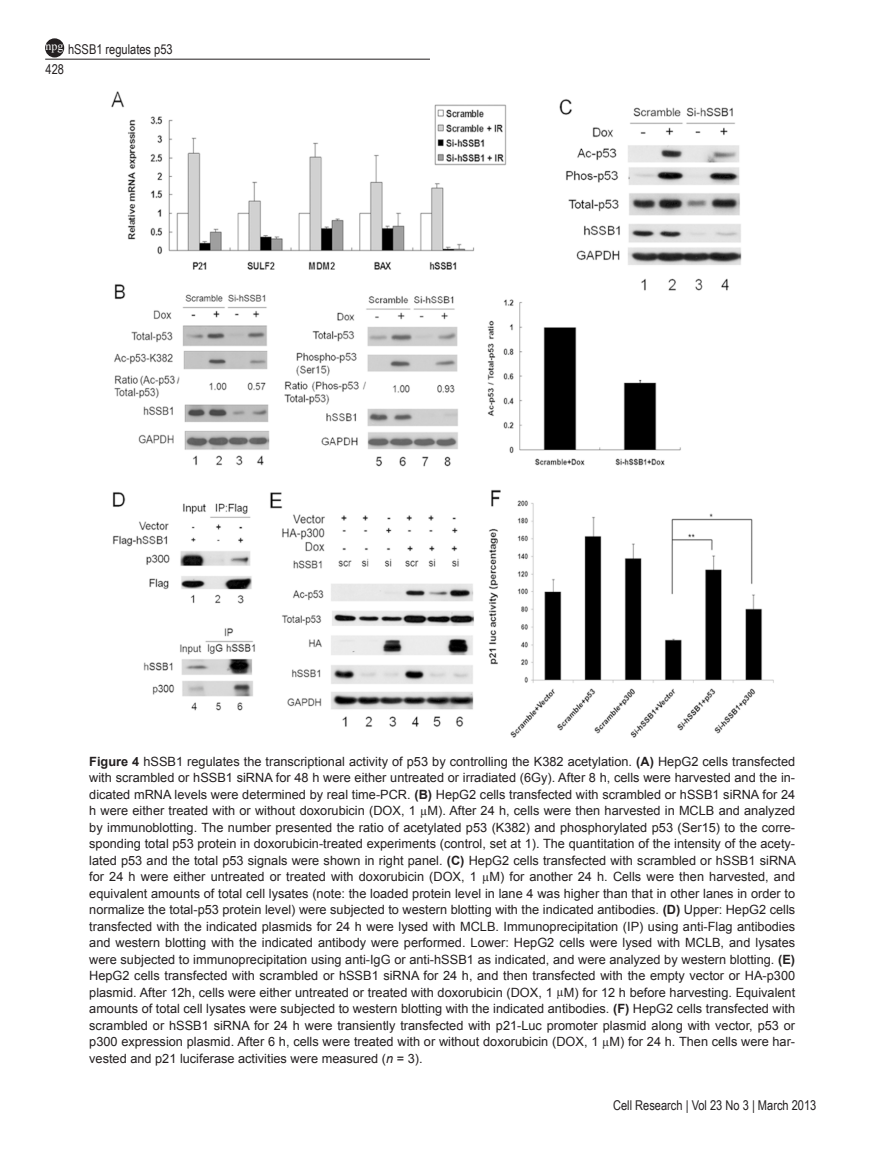
<style>
.page{position:relative;width:893px;height:1170px;background:#fff}
.page>*{position:absolute;margin:0;border:0;box-sizing:border-box;transform-origin:0 0}
.t1{font:13.5px "Arial Narrow";color:#231f20}
.t2{font:12.75px/16.5px "Arial MT2";color:#231f20;text-align:justify}
.t3{font:12px "Times New Roman";color:#fff}
.s1{font-family:"Arial";font-weight:700}
.s2{font-family:"Times New Roman"}
.s3{font-family:"Arial";font-style:italic}
</style>
<div class="page">
<hr style="left:45px;top:59px;width:385px;height:1px;background:#231f20">
<div style="left:46px;top:39px;width:17px;height:18px;background:#231f20;border-radius:50%"></div>
<div style="left:45px;top:38px;width:19px;height:19px;border:2px solid #231f20;border-radius:50%"></div>
<img style="left:111px;top:91px;width:663px;height:647px">
<p class="t1" style="left:68px;top:39px;width:106px">hSSB1 regulates p53</p>
<p class="t3" style="left:46px;top:38px;width:19px">npg</p>
<p class="t1" style="left:46px;top:59px;width:20px">428</p>
<p class="t2" style="left:89px;top:753px;width:708px"><span class="s1">Figure 4</span> hSSB1 regulates the transcriptional activity of p53 by controlling the K382 acetylation. <span class="s1">(A)</span> HepG2 cells transfected with scrambled or hSSB1 siRNA for 48 h were either untreated or irradiated (6Gy). After 8 h, cells were harvested and the in&shy;dicated mRNA levels were determined by real time-PCR. <span class="s1">(B)</span> HepG2 cells transfected with scrambled or hSSB1 siRNA for 24 h were either treated with or without doxorubicin (DOX, 1 <span class="s2">µ</span>M). After 24 h, cells were then harvested in MCLB and analyzed by immunoblotting. The number presented the ratio of acetylated p53 (K382) and phosphorylated p53 (Ser15) to the corre&shy;sponding total p53 protein in doxorubicin-treated experiments (control, set at 1). The quantitation of the intensity of the acety&shy;lated p53 and the total p53 signals were shown in right panel. <span class="s1">(C)</span> HepG2 cells transfected with scrambled or hSSB1 siRNA for 24 h were either untreated or treated with doxorubicin (DOX, 1 <span class="s2">µ</span>M) for another 24 h. Cells were then harvested, and equivalent amounts of total cell lysates (note: the loaded protein level in lane 4 was higher than that in other lanes in order to normalize the total-p53 protein level) were subjected to western blotting with the indicated antibodies. <span class="s1">(D)</span> Upper: HepG2 cells transfected with the indicated plasmids for 24 h were lysed with MCLB. Immunoprecipitation (IP) using anti-Flag antibodies and western blotting with the indicated antibody were performed. Lower: HepG2 cells were lysed with MCLB, and lysates were subjected to immunoprecipitation using anti-IgG or anti-hSSB1 as indicated, and were analyzed by western blotting. <span class="s1">(E)<br></span>HepG2 cells transfected with scrambled or hSSB1 siRNA for 24 h, and then transfected with the empty vector or HA-p300 plasmid. After 12h, cells were either untreated or treated with doxorubicin (DOX, 1 <span class="s2">µ</span>M) for 12 h before harvesting. Equivalent amounts of total cell lysates were subjected to western blotting with the indicated antibodies. <span class="s1">(F)</span> HepG2 cells transfected with scrambled or hSSB1 siRNA for 24 h were transiently transfected with p21-Luc promoter plasmid along with vector, p53 or p300 expression plasmid. After 6 h, cells were treated with or without doxorubicin (DOX, 1 <span class="s2">µ</span>M) for 24 h. Then cells were har&shy;vested and p21 luciferase activities were measured (<span class="s3">n</span> = 3).</p>
<p class="t1" style="left:613px;top:1094px;width:205px">Cell Research | Vol 23 No 3 | March 2013</p>
</div>
